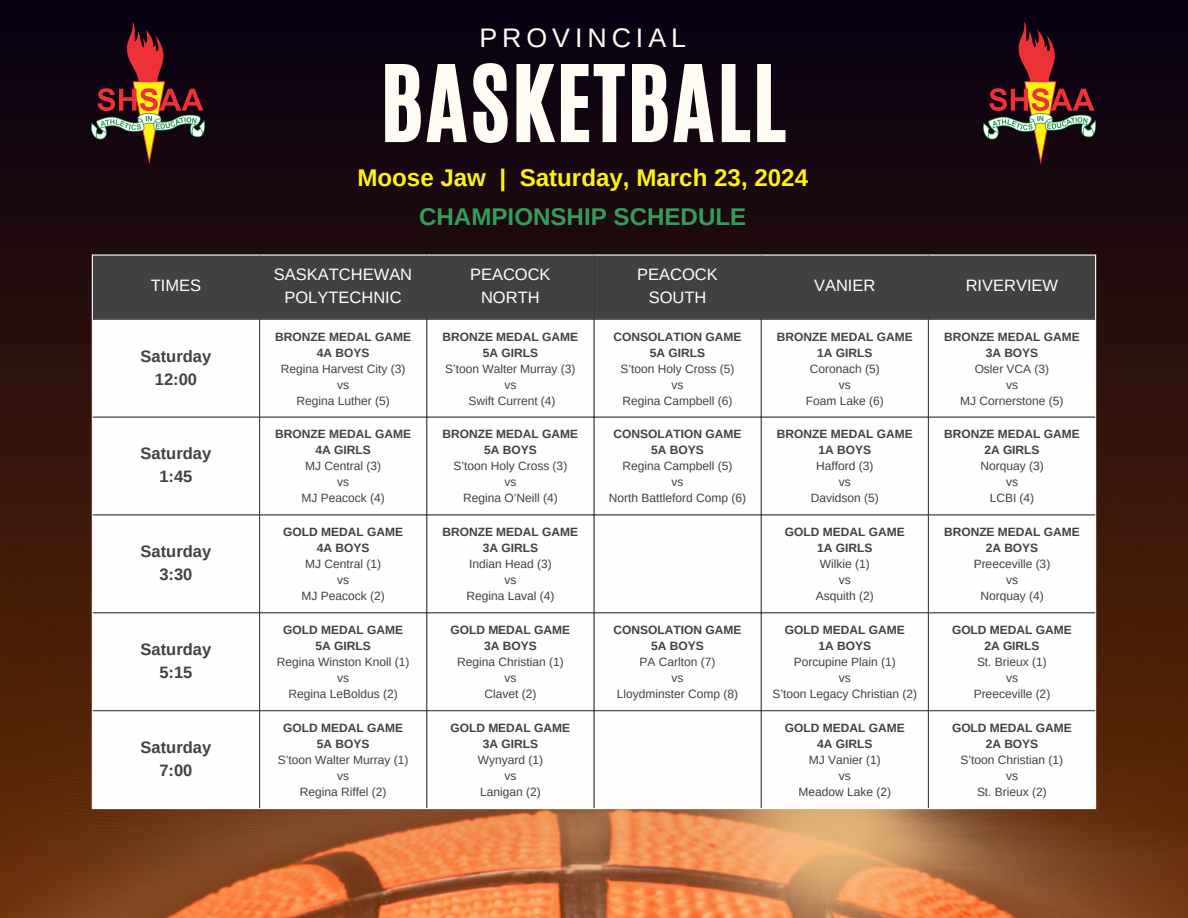
<style>
.page{position:relative;width:1188px;height:918px;background:#fff}
.page>*{position:absolute;margin:0;border:0;box-sizing:border-box;transform-origin:0 0}
.t1{font:88.35px "CA Generated";letter-spacing:.03em;color:#fffdf3}
.t2{font:26.85px "Arimo";letter-spacing:.185em;color:#fffdf3}
.t3{font:700 24.15px "Arimo";color:#fff212}
.t4{font:700 24.15px "Arimo";color:#349d58}
.t5{font:16.5px/23px "Arimo";color:#fff;text-align:center}
.t6{font:700 16.5px "Arimo";color:#414141}
.t7{font:12px "Arimo";color:#414141}
.t8{font:700 12px "Arimo";color:#414141}
</style>
<div class="page">
<img style="left:0;top:0;width:1188px;height:918px">
<img style="left:92px;top:22px;width:112px;height:142px">
<div style="left:93px;top:256px;width:1002px;height:63px;background:#414141"></div>
<svg style="left:93px;top:320px;width:1002px;height:488px"></svg>
<hr style="left:92px;top:256px;width:1px;height:552px;background:#fff">
<hr style="left:1095px;top:256px;width:1px;height:552px;background:#fff">
<hr style="left:92px;top:255px;width:1004px;height:1px;background:#fff">
<hr style="left:92px;top:808px;width:1004px;height:1px;background:#fff">
<hr style="left:259px;top:256px;width:1px;height:552px;background:#414141">
<hr style="left:426px;top:256px;width:1px;height:552px;background:#414141">
<hr style="left:593px;top:256px;width:2px;height:552px;background:#414141">
<hr style="left:761px;top:256px;width:1px;height:552px;background:#414141">
<hr style="left:928px;top:256px;width:1px;height:552px;background:#414141">
<hr style="left:93px;top:319px;width:1002px;height:1px;background:#414141">
<hr style="left:93px;top:417px;width:1002px;height:1px;background:#414141">
<hr style="left:93px;top:514px;width:1002px;height:2px;background:#414141">
<hr style="left:93px;top:612px;width:1002px;height:1px;background:#414141">
<hr style="left:93px;top:710px;width:1002px;height:1px;background:#414141">
<img style="left:983px;top:22px;width:113px;height:142px">
<p class="t2" style="left:479px;top:23px;width:208px">PROVINCIAL</p>
<p class="t1" style="left:380px;top:40px;width:407px">BASKETBALL</p>
<p class="t3" style="left:357px;top:164px;width:452px">Moose Jaw | Saturday, March 23, 2024</p>
<p class="t4" style="left:419px;top:204px;width:329px">CHAMPIONSHIP SCHEDULE</p>
<h3 class="t5" style="left:151px;top:274px;width:52px">TIMES</h3>
<h1 class="t5" style="left:274px;top:263px;width:140px">SASKATCHEWAN<br>POLYTECHNIC</h1>
<p class="t5" style="left:470px;top:263px;width:82px">PEACOCK</p>
<h2 class="t5" style="left:481px;top:286px;width:60px">NORTH</h2>
<p class="t6" style="left:141px;top:347px;width:72px">Saturday</p>
<p class="t6" style="left:155px;top:370px;width:44px">12:00</p>
<p class="t6" style="left:141px;top:444px;width:72px">Saturday</p>
<p class="t6" style="left:159px;top:467px;width:35px">1:45</p>
<p class="t6" style="left:141px;top:542px;width:72px">Saturday</p>
<p class="t6" style="left:159px;top:565px;width:35px">3:30</p>
<p class="t6" style="left:141px;top:640px;width:72px">Saturday</p>
<p class="t6" style="left:159px;top:663px;width:35px">5:15</p>
<p class="t6" style="left:141px;top:738px;width:72px">Saturday</p>
<p class="t6" style="left:159px;top:761px;width:35px">7:00</p>
<p class="t8" style="left:275px;top:330px;width:137px">BRONZE MEDAL GAME</p>
<p class="t8" style="left:317px;top:346px;width:54px">4A BOYS</p>
<p class="t7" style="left:281px;top:362px;width:126px">Regina Harvest City (3)</p>
<p class="t7" style="left:337px;top:378px;width:13px">vs</p>
<p class="t7" style="left:296px;top:394px;width:95px">Regina Luther (5)</p>
<p class="t8" style="left:275px;top:428px;width:137px">BRONZE MEDAL GAME</p>
<p class="t8" style="left:315px;top:444px;width:57px">4A GIRLS</p>
<p class="t7" style="left:305px;top:460px;width:77px">MJ Central (3)</p>
<p class="t7" style="left:337px;top:476px;width:13px">vs</p>
<p class="t7" style="left:301px;top:492px;width:85px">MJ Peacock (4)</p>
<p class="t8" style="left:283px;top:525px;width:121px">GOLD MEDAL GAME</p>
<p class="t8" style="left:317px;top:541px;width:54px">4A BOYS</p>
<p class="t7" style="left:305px;top:557px;width:77px">MJ Central (1)</p>
<p class="t7" style="left:337px;top:573px;width:13px">vs</p>
<p class="t7" style="left:301px;top:589px;width:85px">MJ Peacock (2)</p>
<p class="t8" style="left:283px;top:623px;width:121px">GOLD MEDAL GAME</p>
<p class="t8" style="left:315px;top:639px;width:57px">5A GIRLS</p>
<p class="t7" style="left:277px;top:655px;width:134px">Regina Winston Knoll (1)</p>
<p class="t7" style="left:337px;top:671px;width:13px">vs</p>
<p class="t7" style="left:288px;top:687px;width:111px">Regina LeBoldus (2)</p>
<p class="t8" style="left:283px;top:721px;width:121px">GOLD MEDAL GAME</p>
<p class="t8" style="left:317px;top:737px;width:54px">5A BOYS</p>
<p class="t7" style="left:278px;top:753px;width:132px">S’toon Walter Murray (1)</p>
<p class="t7" style="left:337px;top:769px;width:13px">vs</p>
<p class="t7" style="left:300px;top:785px;width:88px">Regina Riffel (2)</p>
<p class="t8" style="left:442px;top:330px;width:137px">BRONZE MEDAL GAME</p>
<p class="t8" style="left:483px;top:346px;width:57px">5A GIRLS</p>
<p class="t7" style="left:445px;top:362px;width:132px">S’toon Walter Murray (3)</p>
<p class="t7" style="left:504px;top:378px;width:13px">vs</p>
<p class="t7" style="left:468px;top:394px;width:89px">Swift Current (4)</p>
<p class="t8" style="left:442px;top:428px;width:137px">BRONZE MEDAL GAME</p>
<p class="t8" style="left:484px;top:444px;width:54px">5A BOYS</p>
<p class="t7" style="left:453px;top:460px;width:115px">S’toon Holy Cross (3)</p>
<p class="t7" style="left:504px;top:476px;width:13px">vs</p>
<p class="t7" style="left:463px;top:492px;width:96px">Regina O’Neill (4)</p>
<p class="t8" style="left:442px;top:525px;width:137px">BRONZE MEDAL GAME</p>
<p class="t8" style="left:483px;top:541px;width:57px">3A GIRLS</p>
<p class="t7" style="left:469px;top:557px;width:84px">Indian Head (3)</p>
<p class="t7" style="left:504px;top:573px;width:13px">vs</p>
<p class="t7" style="left:466px;top:589px;width:90px">Regina Laval (4)</p>
<p class="t8" style="left:450px;top:623px;width:121px">GOLD MEDAL GAME</p>
<p class="t8" style="left:484px;top:639px;width:54px">3A BOYS</p>
<p class="t7" style="left:457px;top:655px;width:108px">Regina Christian (1)</p>
<p class="t7" style="left:504px;top:671px;width:13px">vs</p>
<p class="t7" style="left:484px;top:687px;width:53px">Clavet (2)</p>
<p class="t8" style="left:450px;top:721px;width:121px">GOLD MEDAL GAME</p>
<p class="t8" style="left:483px;top:737px;width:57px">3A GIRLS</p>
<p class="t7" style="left:478px;top:753px;width:67px">Wynyard (1)</p>
<p class="t7" style="left:504px;top:769px;width:13px">vs</p>
<p class="t7" style="left:480px;top:785px;width:62px">Lanigan (2)</p>
<p class="t5" style="left:637px;top:263px;width:82px">PEACOCK</p>
<p class="t5" style="left:649px;top:286px;width:59px">SOUTH</p>
<p class="t8" style="left:614px;top:330px;width:129px">CONSOLATION GAME</p>
<p class="t8" style="left:650px;top:346px;width:57px">5A GIRLS</p>
<p class="t7" style="left:621px;top:362px;width:115px">S’toon Holy Cross (5)</p>
<p class="t7" style="left:672px;top:378px;width:13px">vs</p>
<p class="t7" style="left:623px;top:394px;width:112px">Regina Campbell (6)</p>
<p class="t8" style="left:614px;top:428px;width:129px">CONSOLATION GAME</p>
<p class="t8" style="left:651px;top:444px;width:54px">5A BOYS</p>
<p class="t7" style="left:623px;top:460px;width:112px">Regina Campbell (5)</p>
<p class="t7" style="left:672px;top:476px;width:13px">vs</p>
<p class="t7" style="left:609px;top:492px;width:139px">North Battleford Comp (6)</p>
<p class="t8" style="left:614px;top:623px;width:129px">CONSOLATION GAME</p>
<p class="t8" style="left:651px;top:639px;width:54px">5A BOYS</p>
<p class="t7" style="left:640px;top:655px;width:77px">PA Carlton (7)</p>
<p class="t7" style="left:672px;top:671px;width:13px">vs</p>
<p class="t7" style="left:617px;top:687px;width:123px">Lloydminster Comp (8)</p>
<p class="t5" style="left:814px;top:274px;width:63px">VANIER</p>
<p class="t5" style="left:966px;top:274px;width:94px">RIVERVIEW</p>
<p class="t8" style="left:777px;top:330px;width:137px">BRONZE MEDAL GAME</p>
<p class="t8" style="left:817px;top:346px;width:57px">1A GIRLS</p>
<p class="t7" style="left:810px;top:362px;width:72px">Coronach (5)</p>
<p class="t7" style="left:839px;top:378px;width:13px">vs</p>
<p class="t7" style="left:806px;top:394px;width:79px">Foam Lake (6)</p>
<p class="t8" style="left:777px;top:428px;width:137px">BRONZE MEDAL GAME</p>
<p class="t8" style="left:818px;top:444px;width:54px">1A BOYS</p>
<p class="t7" style="left:816px;top:460px;width:59px">Hafford (3)</p>
<p class="t7" style="left:839px;top:476px;width:13px">vs</p>
<p class="t7" style="left:811px;top:492px;width:70px">Davidson (5)</p>
<p class="t8" style="left:785px;top:525px;width:121px">GOLD MEDAL GAME</p>
<p class="t8" style="left:817px;top:541px;width:57px">1A GIRLS</p>
<p class="t7" style="left:820px;top:557px;width:51px">Wilkie (1)</p>
<p class="t7" style="left:839px;top:573px;width:13px">vs</p>
<p class="t7" style="left:816px;top:589px;width:59px">Asquith (2)</p>
<p class="t8" style="left:785px;top:623px;width:121px">GOLD MEDAL GAME</p>
<p class="t8" style="left:818px;top:639px;width:54px">1A BOYS</p>
<p class="t7" style="left:794px;top:655px;width:103px">Porcupine Plain (1)</p>
<p class="t7" style="left:839px;top:671px;width:13px">vs</p>
<p class="t7" style="left:772px;top:687px;width:146px">S’toon Legacy Christian (2)</p>
<p class="t8" style="left:785px;top:721px;width:121px">GOLD MEDAL GAME</p>
<p class="t8" style="left:817px;top:737px;width:57px">4A GIRLS</p>
<p class="t7" style="left:809px;top:753px;width:73px">MJ Vanier (1)</p>
<p class="t7" style="left:839px;top:769px;width:13px">vs</p>
<p class="t7" style="left:798px;top:785px;width:94px">Meadow Lake (2)</p>
<p class="t8" style="left:944px;top:330px;width:137px">BRONZE MEDAL GAME</p>
<p class="t8" style="left:986px;top:346px;width:54px">3A BOYS</p>
<p class="t7" style="left:975px;top:362px;width:76px">Osler VCA (3)</p>
<p class="t7" style="left:1006px;top:378px;width:13px">vs</p>
<p class="t7" style="left:960px;top:394px;width:105px">MJ Cornerstone (5)</p>
<p class="t8" style="left:944px;top:428px;width:137px">BRONZE MEDAL GAME</p>
<p class="t8" style="left:984px;top:444px;width:57px">2A GIRLS</p>
<p class="t7" style="left:980px;top:460px;width:65px">Norquay (3)</p>
<p class="t7" style="left:1006px;top:476px;width:13px">vs</p>
<p class="t7" style="left:990px;top:492px;width:46px">LCBI (4)</p>
<p class="t8" style="left:944px;top:525px;width:137px">BRONZE MEDAL GAME</p>
<p class="t8" style="left:986px;top:541px;width:54px">2A BOYS</p>
<p class="t7" style="left:974px;top:557px;width:78px">Preeceville (3)</p>
<p class="t7" style="left:1006px;top:573px;width:13px">vs</p>
<p class="t7" style="left:980px;top:589px;width:65px">Norquay (4)</p>
<p class="t8" style="left:952px;top:623px;width:121px">GOLD MEDAL GAME</p>
<p class="t8" style="left:984px;top:639px;width:57px">2A GIRLS</p>
<p class="t7" style="left:977px;top:655px;width:71px">St. Brieux (1)</p>
<p class="t7" style="left:1006px;top:671px;width:13px">vs</p>
<p class="t7" style="left:974px;top:687px;width:78px">Preeceville (2)</p>
<p class="t8" style="left:952px;top:721px;width:121px">GOLD MEDAL GAME</p>
<p class="t8" style="left:986px;top:737px;width:54px">2A BOYS</p>
<p class="t7" style="left:961px;top:753px;width:104px">S’toon Christian (1)</p>
<p class="t7" style="left:1006px;top:769px;width:13px">vs</p>
<p class="t7" style="left:977px;top:785px;width:71px">St. Brieux (2)</p>
</div>
